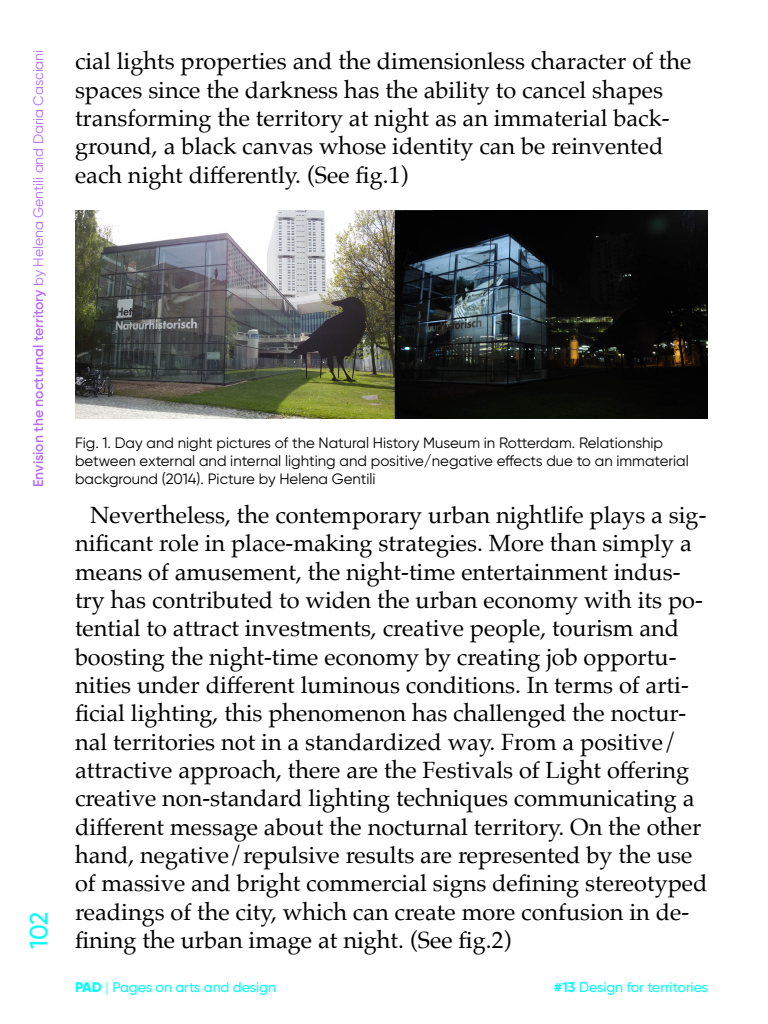
<style>
.page{position:relative;width:768px;height:1024px;background:#fff}
.page>*{position:absolute;margin:0;border:0;box-sizing:border-box;transform-origin:0 0}
.t1{font:500 25px "Gilroy";color:#0ff}
.t2{font:23.5px/28.4px "Palatino";color:#000}
.didascalia{font:15px/18px "Gilroy";color:#000}
.t3{font:14px "Gilroy";color:#b56eff}
.t4{font:500 14px "Gilroy";color:#0ff}
.s1{font-weight:600}
.s2{font-weight:800}
.s3{font-weight:300}
.s4{font-weight:700}
</style>
<div class="page">
<img style="left:75px;top:210px;width:633px;height:208px">
<p class="t3" style="left:30px;top:487px;width:439px;rotate:-90deg"><span class="s1">Envision the nocturnal territory</span> by Helena Gentili and Daria Casciani</p>
<p class="t1" style="left:23px;top:949px;width:39px;rotate:-90deg">102</p>
<p class="t2" style="left:75px;top:47px;width:618px">cial lights properties and the dimensionless character of the spaces since the darkness has the ability to cancel shapes transforming the territory at night as an immaterial back&shy;ground, a black canvas whose identity can be reinvented each night differently. (See fig.1)</p>
<p class="didascalia" style="left:75px;top:434px;width:615px">Fig. 1. Day and night pictures of the Natural History Museum in Rotterdam. Relationship between external and internal lighting and positive/negative effects due to an immaterial background (2014). Picture by Helena Gentili</p>
<p class="t2" style="left:75px;top:501px;width:634px;text-indent:15px">Nevertheless, the contemporary urban nightlife plays a sig&shy;nificant role in place-making strategies. More than simply a means of amusement, the night-time entertainment indus&shy;try has contributed to widen the urban economy with its po&shy;tential to attract investments, creative people, tourism and boosting the night-time economy by creating job opportu&shy;nities under different luminous conditions. In terms of arti&shy;ficial lighting, this phenomenon has challenged the noctur&shy;nal territories not in a standardized way. From a positive/ attractive approach, there are the Festivals of Light offering creative non-standard lighting techniques communicating a different message about the nocturnal territory. On the other hand, negative/repulsive results are represented by the use of massive and bright commercial signs defining stereotyped readings of the city, which can create more confusion in de&shy;fining the urban image at night. (See fig.2)</p>
<p class="t4" style="left:75px;top:979px;width:202px"><span class="s2">PAD</span> <span class="s3">|</span> Pages on arts and design</p>
<p class="t4" style="left:554px;top:979px;width:156px"><span class="s4">#13</span> Design for territories</p>
</div>
